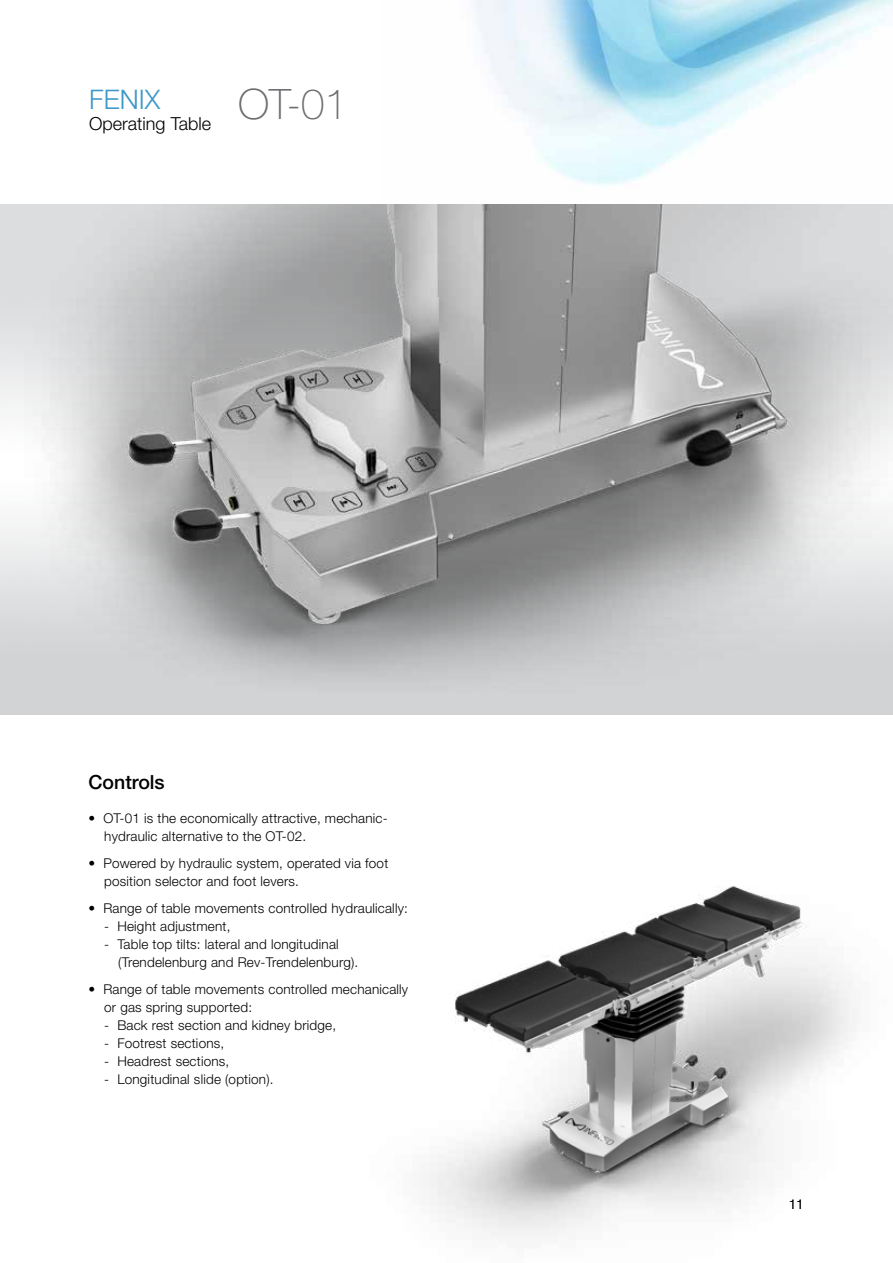
<style>
.page{position:relative;width:893px;height:1263px;background:#fff}
.page>*{position:absolute;margin:0;border:0;box-sizing:border-box;transform-origin:0 0}
.t1{font:100 42px "Helvetica Neue LT Pro";color:#6d6e71}
.t2{font:300 27px "Helvetica Neue LT Pro";color:#3d98c8}
.t3{font:500 19.5px "Helvetica Neue LT Pro";color:#000}
.t4{font:300 18px "Helvetica Neue LT Pro";color:#000}
.t5{font:300 13.5px/18px "Helvetica Neue LT Pro";letter-spacing:.015em;color:#000}
</style>
<div class="page">
<img style="left:475px;top:0;width:418px;height:185px">
<img style="left:421px;top:886px;width:437px;height:350px">
<img style="left:0;top:204px;width:893px;height:498px">
<h2 class="t2" style="left:89px;top:82px;width:73px">FENIX</h2>
<h3 class="t4" style="left:89px;top:113px;width:123px">Operating Table</h3>
<h1 class="t1" style="left:238px;top:80px;width:111px">OT-01</h1>
<h3 class="t3" style="left:88px;top:770px;width:78px">Controls</h3>
<p class="t5" style="left:104px;top:809px;width:285px;text-indent:-16px">• OT-01 is the economically attractive, mechanic&shy;hydraulic alternative to the OT-02.</p>
<p class="t5" style="left:104px;top:854px;width:286px;text-indent:-16px">• Powered by hydraulic system, operated via foot position selector and foot levers.</p>
<p class="t5" style="left:88px;top:899px;width:321px">• Range of table movements controlled hydraulically:</p>
<p class="t5" style="left:104px;top:917px;width:128px">- Height adjustment,</p>
<p class="t5" style="left:118px;top:935px;width:242px;text-indent:-14px">- Table top tilts: lateral and longitudinal (Trendelenburg and Rev-Trendelenburg).</p>
<p class="t5" style="left:104px;top:980px;width:305px;text-indent:-16px">• Range of table movements controlled mechanically or gas spring supported:</p>
<p class="t5" style="left:104px;top:1016px;width:234px">- Back rest section and kidney bridge,</p>
<p class="t5" style="left:104px;top:1034px;width:122px">- Footrest sections,</p>
<p class="t5" style="left:104px;top:1052px;width:127px">- Headrest sections,</p>
<p class="t5" style="left:104px;top:1070px;width:171px">- Longitudinal slide (option).</p>
<p class="t5" style="left:789px;top:1195px;width:17px">11</p>
</div>
